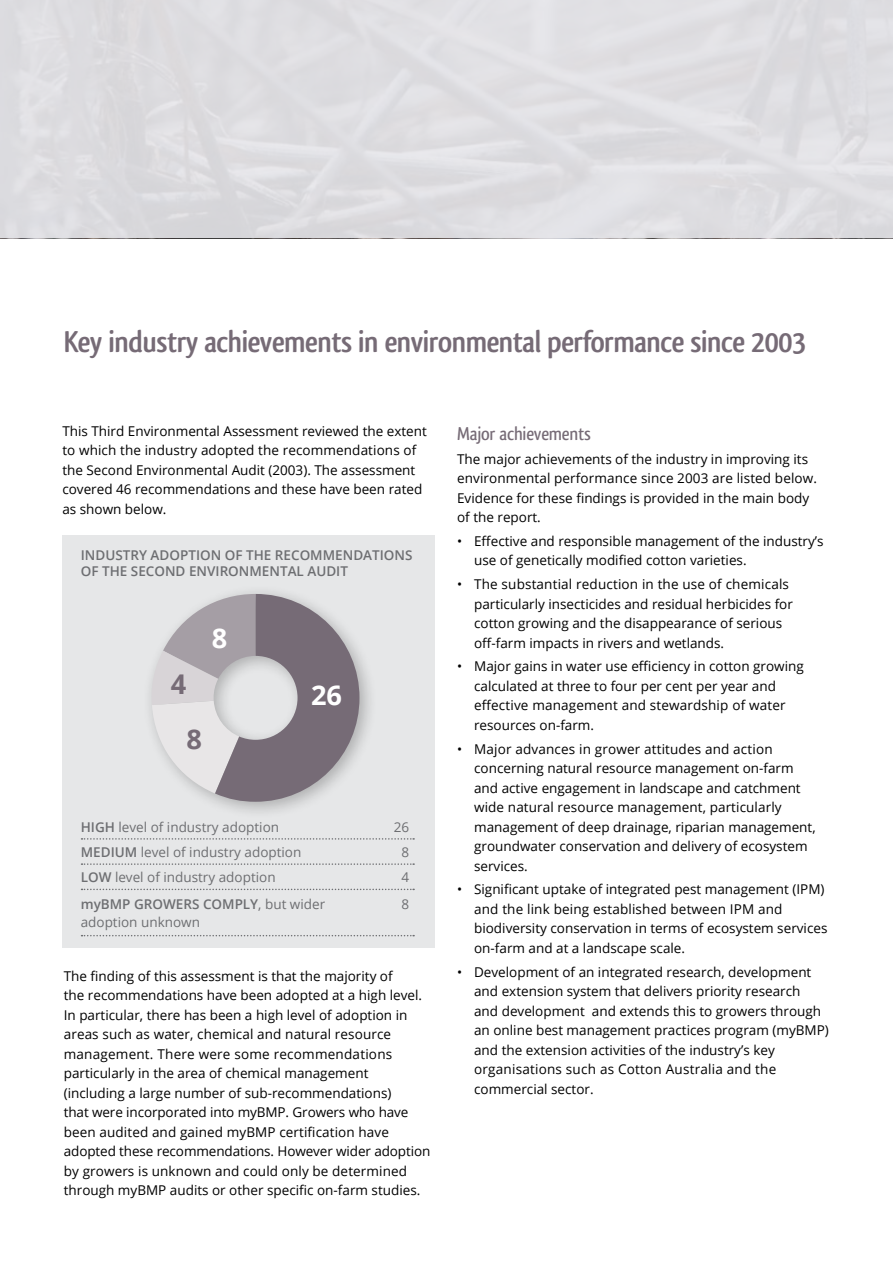
<style>
.page{position:relative;width:893px;height:1263px;background:#fff}
.page>*{position:absolute;margin:0;border:0;box-sizing:border-box;transform-origin:0 0}
.t1{font:700 31.5px "Qlassik";letter-spacing:-.02em;color:#766b76}
.t2{font:700 27.15px "Open Sans";color:#fff}
.t3{font:700 27.15px "Open Sans";color:#766b76}
.t4{font:500 19.5px "Qlassik";letter-spacing:-.01em;color:#766b76}
.t5{font:13.5px/19.5px "Open Sans";color:#000}
.t6{font:13.5px "Open Sans";color:#6d6e71}
.t7{font:600 13.5px/16.5px "Open Sans";color:#6d6e71}
.s1{font-weight:600}
</style>
<div class="page">
<div style="left:0;top:0;width:893px;height:238px;background:#dedde1"></div>
<div style="left:62px;top:535px;width:372px;height:412px;background:#e6e7e8"></div>
<svg style="left:82px;top:838px;width:332px;height:2px"></svg>
<svg style="left:82px;top:863px;width:332px;height:2px"></svg>
<svg style="left:82px;top:889px;width:332px;height:1px"></svg>
<svg style="left:82px;top:935px;width:332px;height:1px"></svg>
<div style="left:142px;top:584px;width:236px;height:236px;background:#000;opacity:.25"></div>
<svg style="left:151px;top:594px;width:208px;height:208px"></svg>
<h1 class="t1" style="left:64px;top:323px;width:744px">Key industry achievements in environmental performance since 2003</h1>
<p class="t5" style="left:62px;top:421px;width:366px">This Third Environmental Assessment reviewed the extent to which the industry adopted the recommendations of the Second Environmental Audit (2003). The assessment covered 46 recommendations and these have been rated as shown below.</p>
<p class="t7" style="left:81px;top:546px;width:323px">IN DUSTRY ADOPTION OF TH E RECOMM EN DATIONS<br>OF TH E SECON D ENVI RONM ENTAL AUDIT</p>
<h2 class="t3" style="left:171px;top:665px;width:17px">4</h2>
<h2 class="t2" style="left:212px;top:619px;width:17px">8</h2>
<h2 class="t3" style="left:186px;top:720px;width:17px">8</h2>
<h2 class="t2" style="left:311px;top:676px;width:33px">26</h2>
<p class="t6" style="left:81px;top:818px;width:200px"><span class="s1">HIGH</span> level of industry adoption</p>
<p class="t6" style="left:394px;top:818px;width:17px">26</p>
<p class="t6" style="left:81px;top:843px;width:222px"><span class="s1">MEDI UM</span> level of industry adoption</p>
<p class="t6" style="left:402px;top:843px;width:9px">8</p>
<p class="t6" style="left:81px;top:868px;width:196px"><span class="s1">LOW</span> level of industry adoption</p>
<p class="t6" style="left:402px;top:868px;width:9px">4</p>
<p class="t7" style="left:81px;top:896px;width:152px">MYBMP GROWERS COMPL</p>
<p class="t6" style="left:250px;top:895px;width:76px"><span class="s1">Y</span>, but wider</p>
<p class="t6" style="left:402px;top:895px;width:9px">8</p>
<p class="t6" style="left:81px;top:913px;width:121px">adoption unknown</p>
<p class="t5" style="left:64px;top:965px;width:368px">The finding of this assessment is that the majority of<br>the recommendations have been adopted at a high level.<br>In particular, there has been a high level of adoption in areas such as water, chemical and natural resource management. There were some recommendations particularly in the area of chemical management (including a large number of sub-recommendations)<br>that were incorporated into myBMP. Growers who have been audited and gained myBMP certification have adopted these recommendations. However wider adoption by growers is unknown and could only be determined through myBMP audits or other specific on-farm studies.</p>
<h3 class="t4" style="left:457px;top:422px;width:135px">Major achievements</h3>
<p class="t5" style="left:457px;top:449px;width:361px">The major achievements of the industry in improving its environmental performance since 2003 are listed below.<br>Evidence for these findings is provided in the main body of the report.</p>
<p class="t5" style="left:474px;top:531px;width:351px;text-indent:-17px">• Effective and responsible management of the industry’s use of genetically modified cotton varieties.</p>
<p class="t5" style="left:474px;top:574px;width:320px;text-indent:-17px">• The substantial reduction in the use of chemicals particularly insecticides and residual herbicides for cotton growing and the disappearance of serious off-farm impacts in rivers and wetlands.</p>
<p class="t5" style="left:474px;top:656px;width:331px;text-indent:-17px">• Major gains in water use efficiency in cotton growing calculated at three to four per cent per year and effective management and stewardship of water resources on-farm.</p>
<p class="t5" style="left:474px;top:739px;width:343px;text-indent:-17px">• Major advances in grower attitudes and action concerning natural resource management on-farm and active engagement in landscape and catchment wide natural resource management, particularly management of deep drainage, riparian management, groundwater conservation and delivery of ecosystem services.</p>
<p class="t5" style="left:474px;top:879px;width:355px;text-indent:-17px">• Significant uptake of integrated pest management (IPM) and the link being established between IPM and biodiversity conservation in terms of ecosystem services on-farm and at a landscape scale.</p>
<p class="t5" style="left:474px;top:961px;width:356px;text-indent:-17px">• Development of an integrated research, development and extension system that delivers priority research<br>and development and extends this to growers through an online best management practices program (myBMP) and the extension activities of the industry’s key organisations such as Cotton Australia and the commercial sector.</p>
</div>
